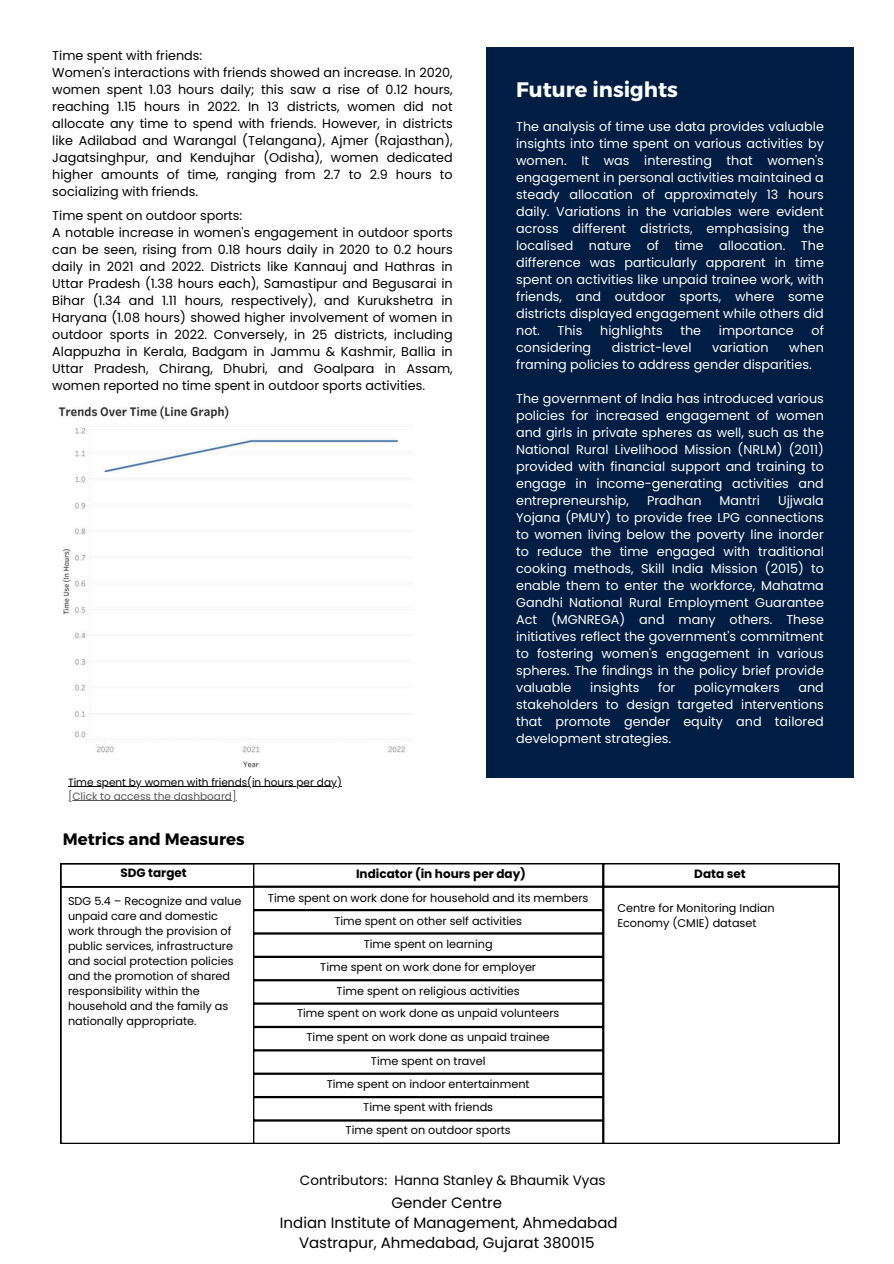
<style>
.page{position:relative;width:894px;height:1264px;background:#fff}
.page>*{position:absolute;margin:0;border:0;box-sizing:border-box;transform-origin:0 0}
.t1{font:700 21px "Montserrat";color:#fff}
.t2{font:700 16.5px "Montserrat";color:#000}
.t3{font:15px/20.2px "Poppins";color:#000;text-align:center}
.t4{font:13.5px "Poppins";color:#000}
.t5{font:12.75px/17px "Poppins";color:#fff;text-align:justify}
.t6{font:12.75px/17px "Poppins";color:#000}
.t7{font:700 12px "Poppins";color:#000}
.t8{font:11.25px/15px "Poppins";color:#000}
.t9{font:10.5px "Poppins";color:#000}
.t10{font:10.5px "Poppins";color:#545454}
</style>
<div class="page">
<div style="left:486px;top:47px;width:367px;height:730px;background:#001d44"></div>
<img style="left:58px;top:405px;width:354px;height:363px">
<hr style="left:68px;top:786px;width:274px;height:1px;background:#000">
<hr style="left:68px;top:800px;width:168px;height:1px;background:#545454">
<svg style="left:61px;top:863px;width:778px;height:280px"></svg>
<svg style="left:603px;top:886px;width:236px;height:257px"></svg>
<p class="t6" style="left:52px;top:47px;width:402px">Time spent with friends:<br>Women's interactions with friends showed an increase. In 2020, women spent 1.03 hours daily; this saw a rise of 0.12 hours, reaching 1.15 hours in 2022. In 13 districts, women did not allocate any time to spend with friends. However, in districts like Adilabad and Warangal (Telangana), Ajmer (Rajasthan), Jagatsinghpur, and Kendujhar (Odisha), women dedicated higher amounts of time, ranging from 2.7 to 2.9 hours to socializing with friends.</p>
<h3 class="t6" style="left:52px;top:207px;width:402px">Time spent on outdoor sports:<br>A notable increase in women's engagement in outdoor sports can be seen, rising from 0.18 hours daily in 2020 to 0.2 hours daily in 2021 and 2022. Districts like Kannauj and Hathras in Uttar Pradesh (1.38 hours each), Samastipur and Begusarai in Bihar (1.34 and 1.11 hours, respectively), and Kurukshetra in Haryana (1.08 hours) showed higher involvement of women in outdoor sports in 2022. Conversely, in 25 districts, including Alappuzha in Kerala, Badgam in Jammu &amp; Kashmir, Ballia in Uttar Pradesh, Chirang, Dhubri, and Goalpara in Assam, women reported no time spent in outdoor sports activities.</h3>
<p class="t1" style="left:516px;top:76px;width:163px">Future insights</p>
<h4 class="t5" style="left:516px;top:118px;width:309px">The analysis of time use data provides valuable insights into time spent on various activities by women. It was interesting that women's engagement in personal activities maintained a steady allocation of approximately 13 hours daily. Variations in the variables were evident across different districts, emphasising the localised nature of time allocation. The difference was particularly apparent in time spent on activities like unpaid trainee work, with friends, and outdoor sports, where some districts displayed engagement while others did not.</h4>
<h4 class="t5" style="left:557px;top:322px;width:26px">This</h4>
<h4 class="t5" style="left:600px;top:322px;width:64px">highlights</h4>
<h4 class="t5" style="left:680px;top:322px;width:22px">the</h4>
<h4 class="t5" style="left:718px;top:322px;width:76px">importance</h4>
<h4 class="t5" style="left:811px;top:322px;width:14px">of</h4>
<h4 class="t5" style="left:516px;top:339px;width:77px">considering</h4>
<h4 class="t5" style="left:611px;top:339px;width:81px">district-level</h4>
<h4 class="t5" style="left:712px;top:339px;width:58px">variation</h4>
<h4 class="t5" style="left:516px;top:339px;width:309px;text-indent:273px">when framing policies to address gender disparities.</h4>
<p class="t5" style="left:516px;top:390px;width:309px">The government of India has introduced various policies for increased engagement of women and girls in private spheres as well, such as the National Rural Livelihood Mission (NRLM) (2011) provided with financial support and training to engage in income-generating activities and entrepreneurship,</p>
<p class="t5" style="left:516px;top:492px;width:309px;text-indent:262px">Ujjwala Yojana (PMUY) to provide free LPG connections to women living below the poverty line inorder to reduce the time engaged with traditional cooking methods, Skill India Mission (2015) to enable them to enter the workforce, Mahatma Gandhi National Rural Employment Guarantee Act (MGNREGA) and many others. These initiatives reflect the government's commitment to fostering women's engagement in various spheres. The findings in the policy brief provide valuable</p>
<p class="t5" style="left:647px;top:492px;width:56px">Pradhan</p>
<p class="t5" style="left:719px;top:492px;width:42px">Mantri</p>
<p class="t5" style="left:590px;top:679px;width:51px">insights</p>
<p class="t5" style="left:658px;top:679px;width:19px">for</p>
<p class="t5" style="left:694px;top:679px;width:87px">policymakers</p>
<p class="t5" style="left:516px;top:679px;width:309px;text-indent:282px">and stakeholders to design targeted interventions that promote gender equity and tailored development strategies.</p>
<h1 class="t9" style="left:68px;top:774px;width:275px">Time spent by women with friends(in hours per day)</h1>
<h4 class="t10" style="left:68px;top:788px;width:170px">[Click to access the dashboard]</h4>
<h4 class="t2" style="left:63px;top:828px;width:183px">Metrics and Measures</h4>
<h2 class="t7" style="left:120px;top:864px;width:68px">SDG target</h2>
<h5 class="t7" style="left:356px;top:865px;width:171px">Indicator (in hours per day)</h5>
<h5 class="t7" style="left:694px;top:865px;width:53px">Data set</h5>
<h6 class="t8" style="left:68px;top:893px;width:175px">SDG 5.4 – Recognize and value unpaid care and domestic work through the provision of public services, infrastructure and social protection policies and the promotion of shared responsibility within the household and the family as nationally appropriate.</h6>
<h6 class="t8" style="left:268px;top:890px;width:322px">Time spent on work done for household and its members</h6>
<h6 class="t8" style="left:334px;top:913px;width:189px">Time spent on other self activities</h6>
<h6 class="t8" style="left:363px;top:936px;width:130px">Time spent on learning</h6>
<h6 class="t8" style="left:320px;top:959px;width:217px">Time spent on work done for employer</h6>
<h6 class="t8" style="left:336px;top:983px;width:185px">Time spent on religious activities</h6>
<h6 class="t8" style="left:297px;top:1005px;width:264px">Time spent on work done as unpaid volunteers</h6>
<h6 class="t8" style="left:306px;top:1030px;width:245px">Time spent on work done as unpaid trainee</h6>
<h6 class="t8" style="left:371px;top:1053px;width:116px">Time spent on travel</h6>
<h6 class="t8" style="left:327px;top:1076px;width:204px">Time spent on indoor entertainment</h6>
<h5 class="t8" style="left:363px;top:1099px;width:131px">Time spent with friends</h5>
<h6 class="t8" style="left:345px;top:1122px;width:167px">Time spent on outdoor sports</h6>
<h6 class="t8" style="left:617px;top:900px;width:159px">Centre for Monitoring Indian<br>Economy (CMIE) dataset</h6>
<h4 class="t4" style="left:300px;top:1170px;width:307px">Contributors: Hanna Stanley &amp; Bhaumik Vyas</h4>
<h6 class="t3" style="left:280px;top:1192px;width:339px">Gender Centre<br>Indian Institute of Management, Ahmedabad<br>Vastrapur, Ahmedabad, Gujarat 380015</h6>
</div>
